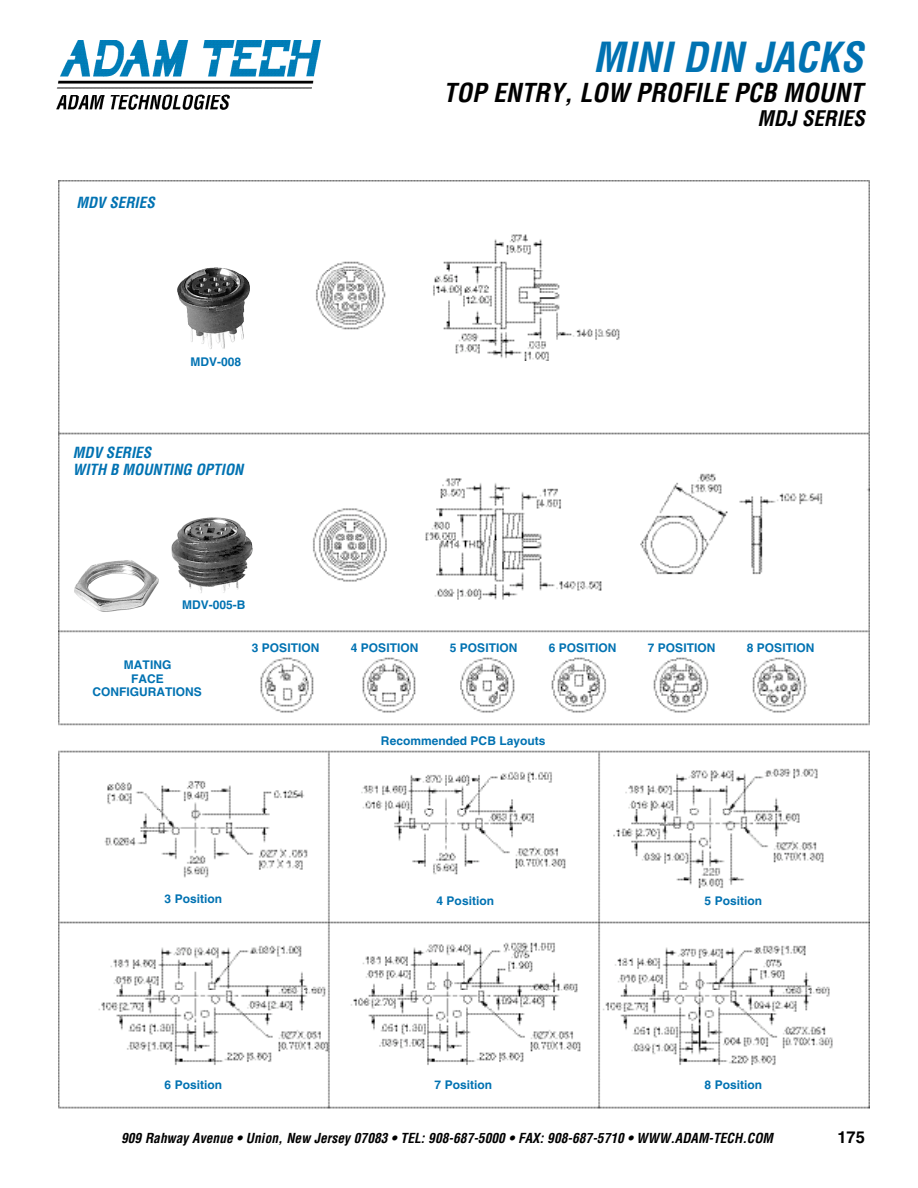
<style>
.page{position:relative;width:918px;height:1188px;background:#fff}
.page>*{position:absolute;margin:0;border:0;box-sizing:border-box;transform-origin:0 0}
.t1{font:italic 700 condensed 40.5px "Helvetica";color:#0072b2}
.t2{font:italic 700 condensed 25.5px "Helvetica";color:#000}
.t3{font:italic 700 condensed 21px "Helvetica";color:#000}
.t4{font:700 16.5px "Helvetica";color:#000}
.t5{font:italic 700 condensed 15px/16.5px "Helvetica";color:#0072b2}
.t6{font:italic 700 condensed 13.5px "Helvetica";color:#000}
.t7{font:700 12px/13.5px "Helvetica";color:#0072b2;text-align:center}
</style>
<div class="page">
<img style="left:67px;top:41px;width:254px;height:19px">
<img style="left:57px;top:60px;width:260px;height:50px">
<img style="left:58px;top:271px;width:812px;height:838px">
<img style="left:160px;top:505px;width:100px;height:100px">
<img style="left:214px;top:267px;width:36px;height:82px">
<img style="left:64px;top:552px;width:106px;height:68px">
<p class="t5" style="left:76px;top:196px;width:80px">MDV SERIES</p>
<p class="t7" style="left:191px;top:357px;width:52px">MDV-008</p>
<p class="t5" style="left:73px;top:446px;width:172px">MDV SERIES<br>WITH B MOUNTING OPTION</p>
<p class="t7" style="left:182px;top:599px;width:65px">MDV-005-B</p>
<h1 class="t1" style="left:593px;top:42px;width:271px">MINI DIN JACKS</h1>
<h2 class="t2" style="left:444px;top:83px;width:421px">TOP ENTRY, LOW PROFILE PCB MOUNT</h2>
<h3 class="t3" style="left:758px;top:110px;width:109px">MDJ SERIES</h3>
<p class="t7" style="left:93px;top:659px;width:111px">MATING<br>FACE<br>CONFIGURATIONS</p>
<p class="t7" style="left:252px;top:642px;width:69px">3 POSITION</p>
<p class="t7" style="left:351px;top:642px;width:69px">4 POSITION</p>
<p class="t7" style="left:450px;top:642px;width:69px">5 POSITION</p>
<p class="t7" style="left:549px;top:642px;width:69px">6 POSITION</p>
<p class="t7" style="left:648px;top:642px;width:69px">7 POSITION</p>
<p class="t7" style="left:747px;top:642px;width:69px">8 POSITION</p>
<p class="t7" style="left:381px;top:736px;width:166px">Recommended PCB Layouts</p>
<p class="t7" style="left:165px;top:893px;width:59px">3 Position</p>
<p class="t7" style="left:436px;top:895px;width:59px">4 Position</p>
<p class="t7" style="left:705px;top:895px;width:59px">5 Position</p>
<p class="t7" style="left:165px;top:1079px;width:59px">6 Position</p>
<p class="t7" style="left:435px;top:1079px;width:59px">7 Position</p>
<p class="t7" style="left:705px;top:1079px;width:59px">8 Position</p>
<p class="t6" style="left:121px;top:1133px;width:654px">909 Rahway Avenue • Union, New Jersey 07083 • TEL: 908-687-5000 • FAX: 908-687-5710 • WWW.ADAM-TECH.COM</p>
<h3 class="t4" style="left:837px;top:1131px;width:29px">175</h3>
</div>
